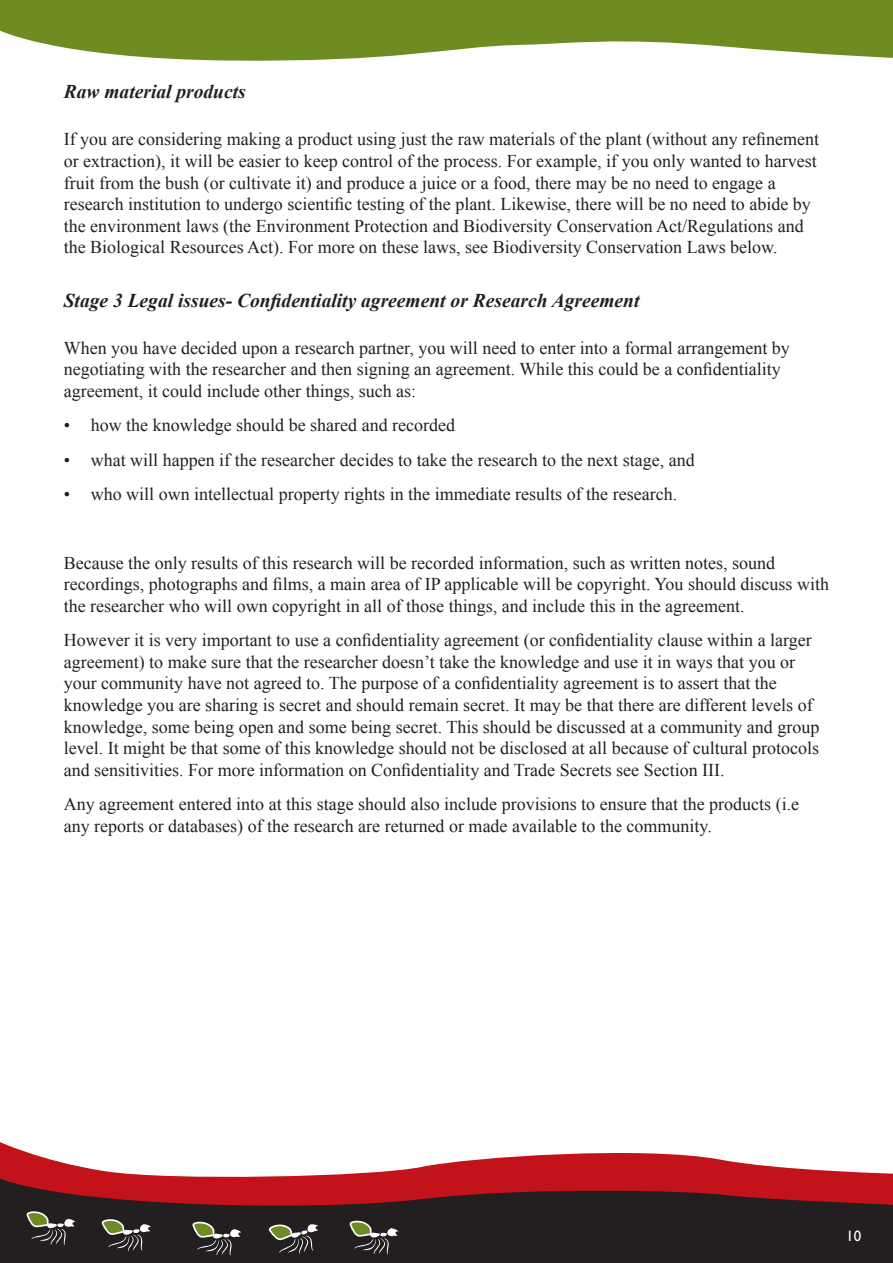
<style>
.page{position:relative;width:893px;height:1263px;background:#fff}
.page>*{position:absolute;margin:0;border:0;box-sizing:border-box;transform-origin:0 0}
.t1{font:italic 700 19.5px "Times New Roman";color:#231f20}
.t2{font:18px/21.6px "Times New Roman";color:#231f20}
.t3{font:15px "Gill Sans";color:#fff}
</style>
<div class="page">
<svg style="left:0;top:1142px;width:893px;height:35px"></svg>
<svg style="left:0;top:1177px;width:893px;height:86px;background:#4e1b1e"></svg>
<svg style="left:26px;top:1210px;width:50px;height:36px;background:#4c4c43"></svg>
<svg style="left:102px;top:1218px;width:49px;height:34px;background:#505046"></svg>
<svg style="left:192px;top:1221px;width:49px;height:35px;background:#4e4f45"></svg>
<svg style="left:269px;top:1223px;width:50px;height:31px;background:#535449"></svg>
<svg style="left:349px;top:1220px;width:50px;height:35px;background:#4d4e44"></svg>
<svg style="left:0;top:0;width:893px;height:61px;fill:#6d8d23"></svg>
<p class="t1" style="left:64px;top:78px;width:184px">Raw material products</p>
<p class="t2" style="left:64px;top:128px;width:757px">If you are considering making a product using just the raw materials of the plant (without any refinement or extraction), it will be easier to keep control of the process. For example, if you only wanted to harvest fruit from the bush (or cultivate it) and produce a juice or a food, there may be no need to engage a research institution to undergo scientific testing of the plant. Likewise, there will be no need to abide by the environment laws (the Environment Protection and Biodiversity Conservation Act/Regulations and the Biological Resources Act). For more on these laws, see Biodiversity Conservation Laws below.</p>
<p class="t1" style="left:64px;top:286px;width:577px">Stage 3 Legal issues- Confidentiality agreement or Research Agreement</p>
<p class="t2" style="left:64px;top:337px;width:728px">When you have decided upon a research partner, you will need to enter into a formal arrangement by negotiating with the researcher and then signing an agreement. While this could be a confidentiality agreement, it could include other things, such as:</p>
<p class="t2" style="left:64px;top:414px;width:393px">• how the knowledge should be shared and recorded</p>
<p class="t2" style="left:64px;top:448px;width:632px">• what will happen if the researcher decides to take the research to the next stage, and</p>
<p class="t2" style="left:64px;top:483px;width:615px">• who will own intellectual property rights in the immediate results of the research.</p>
<p class="t2" style="left:64px;top:552px;width:767px">Because the only results of this research will be recorded information, such as written notes, sound recordings, photographs and films, a main area of IP applicable will be copyright. You should discuss with the researcher who will own copyright in all of those things, and include this in the agreement.</p>
<p class="t2" style="left:64px;top:629px;width:757px">However it is very important to use a confidentiality agreement (or confidentiality clause within a larger agreement) to make sure that the researcher doesn’t take the knowledge and use it in ways that you or your community have not agreed to. The purpose of a confidentiality agreement is to assert that the knowledge you are sharing is secret and should remain secret. It may be that there are different levels of knowledge, some being open and some being secret. This should be discussed at a community and group level. It might be that some of this knowledge should not be disclosed at all because of cultural protocols and sensitivities. For more information on Confidentiality and Trade Secrets see Section III.</p>
<p class="t2" style="left:64px;top:793px;width:737px">Any agreement entered into at this stage should also include provisions to ensure that the products (i.e any reports or databases) of the research are returned or made available to the community.</p>
<p class="t3" style="left:846px;top:1227px;width:16px">10</p>
</div>
